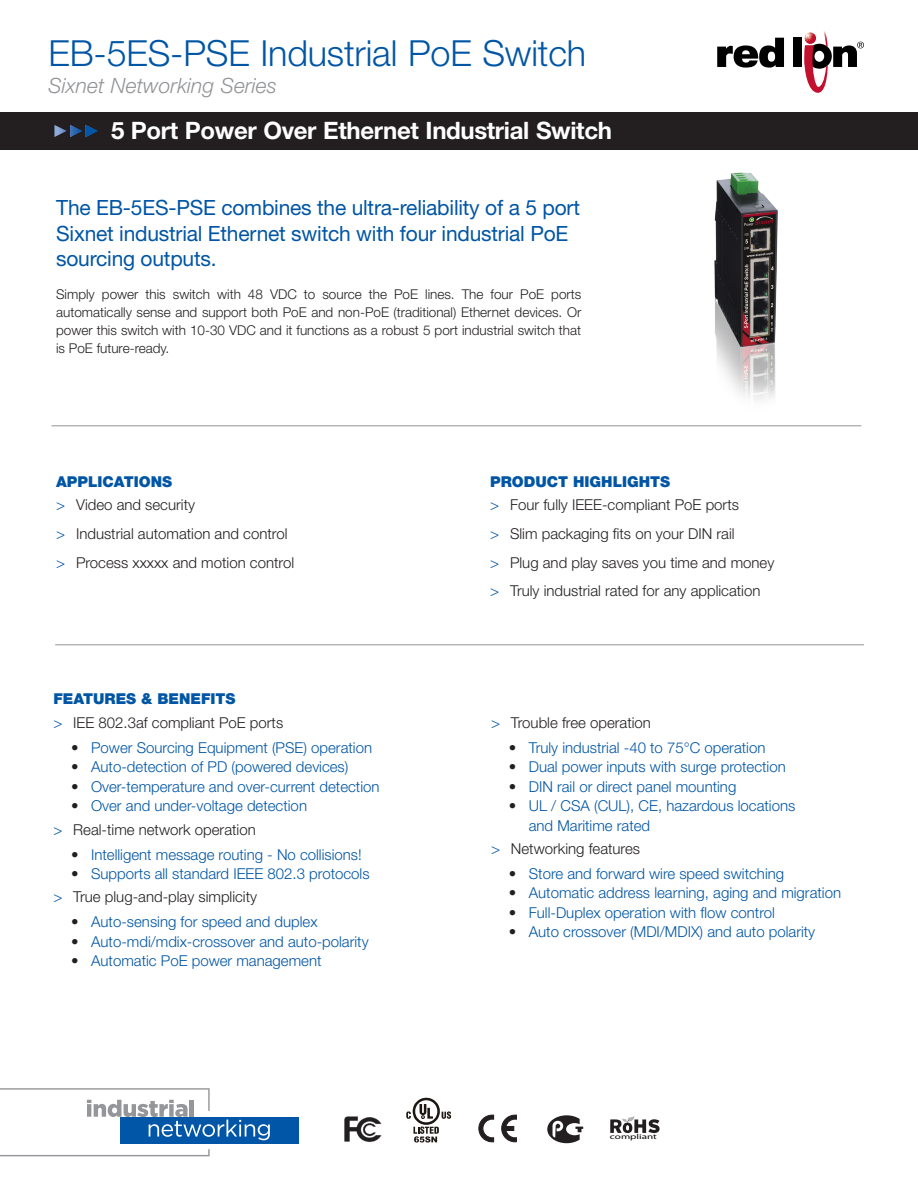
<style>
.page{position:relative;width:918px;height:1188px;background:#fff}
.page>*{position:absolute;margin:0;border:0;box-sizing:border-box;transform-origin:0 0}
.Page_1_Header_-_Prod{font:300 36px "Helvetica Neue LT Std";letter-spacing:-.005em;color:#0155a5}
.Page_1_-_Header_Blac{font:700 24px "Helvetica Neue LT Std";letter-spacing:-.015em;color:#fff}
.Page_1_-_Text_-_MAJO{font:21px/25.5px "Helvetica Neue LT Std";letter-spacing:-.01em;color:#0155a5}
.Page_1_-_Series_Name{font:italic 300 21px "Helvetica Neue LT Std";letter-spacing:.005em;color:#919396}
.t1{font:300 15px/19.5px "Helvetica Neue LT Std";color:#0155a5}
.t2{font:300 15px "Helvetica Neue LT Std";color:#231f20}
.Page_1_-_Sm_Header{font:900 15px "Helvetica Neue LT Std";color:#0155a5}
.Page_1_-_Text{font:300 13.5px/18px "Helvetica Neue LT Std";color:#231f20;text-align:justify}
.t3{font:700 7.35px "Guardian Agate Sans 1";color:#050504;scale:1.53 1}
.s1{color:#0155a5}
.s2{color:#231f20}
</style>
<div class="page">
<div style="left:0;top:112px;width:918px;height:38px;background:#231f20"></div>
<div style="left:120px;top:1117px;width:179px;height:27px;background:#0156a8"></div>
<svg style="left:0;top:1149px;width:210px;height:7px"></svg>
<svg style="left:0;top:1088px;width:270px;height:52px"></svg>
<svg style="left:717px;top:38px;width:67px;height:30px"></svg>
<div style="left:793px;top:38px;width:9px;height:29px;background:#000"></div>
<svg style="left:804px;top:31px;width:60px;height:62px"></svg>
<svg style="left:54px;top:125px;width:44px;height:12px"></svg>
<svg style="left:406px;top:1098px;width:45px;height:45px"></svg>
<svg style="left:478px;top:1114px;width:16px;height:29px"></svg>
<svg style="left:501px;top:1114px;width:16px;height:29px"></svg>
<svg style="left:547px;top:1115px;width:36px;height:28px"></svg>
<img style="left:344px;top:1116px;width:37px;height:26px">
<svg style="left:610px;top:1116px;width:50px;height:18px"></svg>
<img style="left:714px;top:172px;width:64px;height:228px">
<hr style="left:51px;top:426px;width:810px;height:1px;background:#919396">
<hr style="left:55px;top:645px;width:809px;height:1px;background:#919396">
<p class="Page_1_Header_-_Prod" style="left:49px;top:31px;width:539px">EB-5ES-PSE Industrial PoE Switch</p>
<p class="Page_1_-_Series_Name" style="left:49px;top:73px;width:230px">Sixnet Networking Series</p>
<p class="Page_1_-_Header_Blac" style="left:111px;top:116px;width:502px">5 Port Power Over Ethernet Industrial Switch</p>
<p class="Page_1_-_Text_-_MAJO" style="left:56px;top:195px;width:525px">The EB-5ES-PSE combines the ultra-reliability of a 5 port<br>Sixnet industrial Ethernet switch with four industrial PoE sourcing outputs.</p>
<p class="Page_1_-_Text" style="left:56px;top:284px;width:527px">Simply power this switch with 48 VDC to source the PoE lines. The four PoE ports automatically sense and support both PoE and non-PoE (traditional) Ethernet devices. Or power this switch with 10-30 VDC and it functions as a robust 5 port industrial switch that is PoE future-ready.</p>
<p class="Page_1_-_Sm_Header" style="left:56px;top:472px;width:117px">APPLICATIONS</p>
<p class="t2" style="left:56px;top:496px;width:140px"><span class="s1">&gt;</span> Video and security</p>
<p class="t2" style="left:56px;top:524px;width:233px"><span class="s1">&gt;</span> Industrial automation and control</p>
<p class="t2" style="left:56px;top:553px;width:239px"><span class="s1">&gt;</span> Process xxxxx and motion control</p>
<p class="Page_1_-_Sm_Header" style="left:53px;top:690px;width:184px">FEATURES &amp; BENEFITS</p>
<p class="t2" style="left:53px;top:713px;width:231px"><span class="s1">&gt;</span> IEE 802.3af compliant PoE ports</p>
<p class="t1" style="left:71px;top:737px;width:302px"><span class="s2">•</span> Power Sourcing Equipment (PSE) operation</p>
<p class="t1" style="left:71px;top:757px;width:279px"><span class="s2">•</span> Auto-detection of PD (powered devices)</p>
<p class="t1" style="left:71px;top:776px;width:310px"><span class="s2">•</span> Over-temperature and over-current detection</p>
<p class="t1" style="left:71px;top:796px;width:237px"><span class="s2">•</span> Over and under-voltage detection</p>
<p class="t2" style="left:53px;top:820px;width:204px"><span class="s1">&gt;</span> Real-time network operation</p>
<p class="t1" style="left:71px;top:844px;width:292px"><span class="s2">•</span> Intelligent message routing - No collisions!</p>
<p class="t1" style="left:71px;top:864px;width:300px"><span class="s2">•</span> Supports all standard IEEE 802.3 protocols</p>
<p class="t2" style="left:53px;top:888px;width:205px"><span class="s1">&gt;</span> True plug-and-play simplicity</p>
<p class="t1" style="left:71px;top:912px;width:248px"><span class="s2">•</span> Auto-sensing for speed and duplex</p>
<p class="t1" style="left:71px;top:931px;width:299px"><span class="s2">•</span> Auto-mdi/mdix-crossover and auto-polarity</p>
<p class="t1" style="left:71px;top:951px;width:252px"><span class="s2">•</span> Automatic PoE power management</p>
<p class="Page_1_-_Sm_Header" style="left:490px;top:472px;width:182px">PRODUCT HIGHLIGHTS</p>
<p class="t2" style="left:490px;top:496px;width:250px"><span class="s1">&gt;</span> Four fully IEEE-compliant PoE ports</p>
<p class="t2" style="left:490px;top:524px;width:246px"><span class="s1">&gt;</span> Slim packaging fits on your DIN rail</p>
<p class="t2" style="left:490px;top:553px;width:286px"><span class="s1">&gt;</span> Plug and play saves you time and money</p>
<p class="t2" style="left:490px;top:582px;width:272px"><span class="s1">&gt;</span> Truly industrial rated for any application</p>
<p class="t2" style="left:491px;top:713px;width:161px"><span class="s1">&gt;</span> Trouble free operation</p>
<p class="t1" style="left:509px;top:737px;width:258px"><span class="s2">•</span> Truly industrial -40 to 75°C operation</p>
<p class="t1" style="left:509px;top:757px;width:278px"><span class="s2">•</span> Dual power inputs with surge protection</p>
<p class="t1" style="left:509px;top:776px;width:229px"><span class="s2">•</span> DIN rail or direct panel mounting</p>
<p class="t1" style="left:529px;top:796px;width:268px;text-indent:-20px"><span class="s2">•</span> UL / CSA (CUL), CE, hazardous locations and Maritime rated</p>
<p class="t2" style="left:491px;top:839px;width:151px"><span class="s1">&gt;</span> Networking features</p>
<p class="t1" style="left:509px;top:863px;width:277px"><span class="s2">•</span> Store and forward wire speed switching</p>
<p class="t1" style="left:509px;top:883px;width:334px"><span class="s2">•</span> Automatic address learning, aging and migration</p>
<p class="t1" style="left:509px;top:902px;width:268px"><span class="s2">•</span> Full-Duplex operation with flow control</p>
<p class="t1" style="left:509px;top:922px;width:308px"><span class="s2">•</span> Auto crossover (MDI/MDIX) and auto polarity</p>
<p class="t3" style="left:610px;top:1132px;width:32px">compliant</p>
</div>
